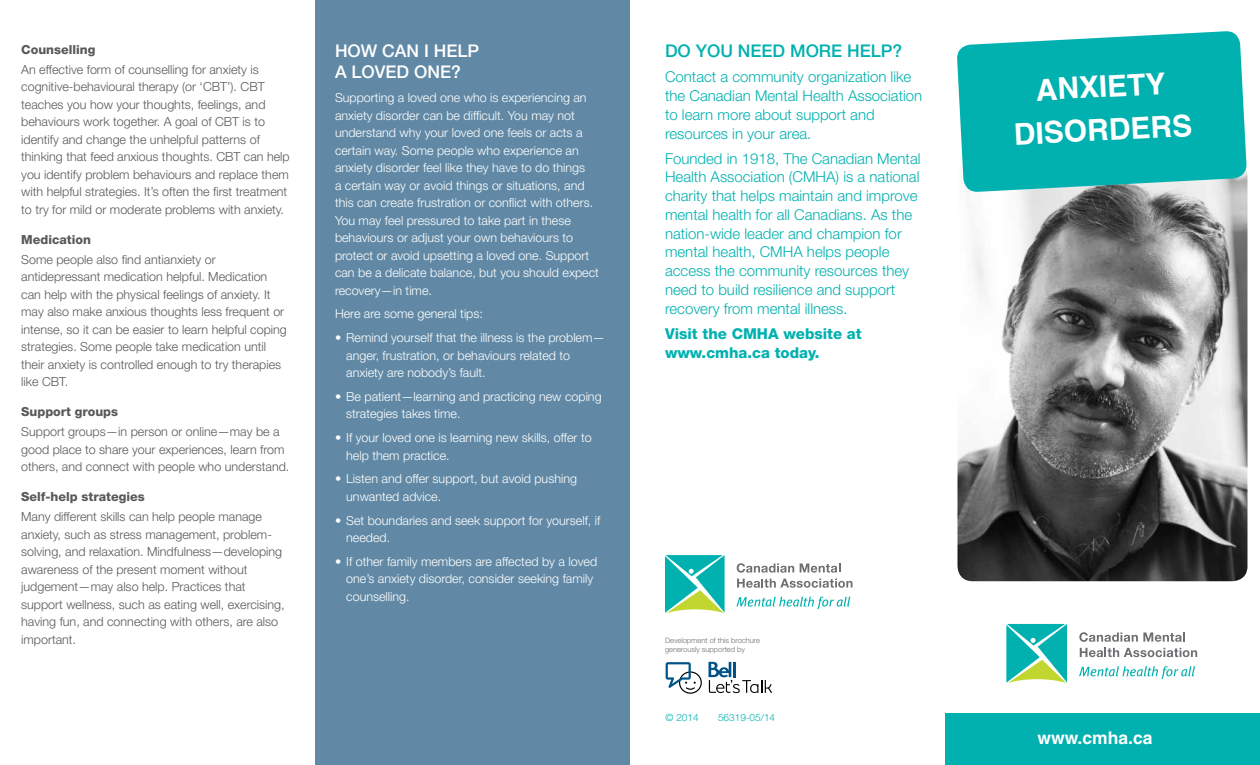
<style>
.page{position:relative;width:1260px;height:765px;background:#fff}
.page>*{position:absolute;margin:0;border:0;box-sizing:border-box;transform-origin:0 0}
.t1{font:700 30px/43px "Helvetica";color:#fff;text-align:center}
.t2{font:500 17.5px/21px "Helvetica Neue LT Std";color:#fff}
.t3{font:500 17.5px "Helvetica Neue LT Std";color:#00b1b0}
.t4{font:700 17.5px "Helvetica";color:#fff}
.t5{font:300 15px/18.8px "Helvetica Neue LT Std";color:#00b1b0}
.t6{font:800 15px/18.8px "Helvetica Neue LT Std";color:#00b1b0}
.t7{font:300 12.5px/17.5px "Helvetica Neue LT Std";color:#58595b}
.t8{font:300 12.5px/17.5px "Helvetica Neue LT Std";color:#fff}
.t9{font:800 12.5px "Helvetica Neue LT Std";color:#58595b}
.t10{font:300 10px "Helvetica Neue LT Std";color:#00b1b0}
.t11{font:300 7.5px/9px "Helvetica Neue LT Std";color:#6d6e71}
</style>
<div class="page">
<img style="left:958px;top:174px;width:290px;height:407px">
<svg style="left:957px;top:31px;width:290px;height:162px;background:#1ab7b6"></svg>
<svg style="left:665px;top:555px;width:60px;height:58px;background:#49c4ab"></svg>
<svg style="left:737px;top:563px;width:57px;height:10px"></svg>
<svg style="left:800px;top:563px;width:40px;height:10px"></svg>
<svg style="left:737px;top:579px;width:115px;height:9px"></svg>
<svg style="left:736px;top:596px;width:114px;height:13px"></svg>
<svg style="left:708px;top:662px;width:64px;height:31px"></svg>
<hr style="left:733px;top:662px;width:3px;height:15px;background:#005388">
<svg style="left:666px;top:662px;width:36px;height:32px"></svg>
<div style="left:945px;top:714px;width:315px;height:51px;background:#00b1b0"></div>
<svg style="left:1006px;top:624px;width:61px;height:59px;background:#49c4ab"></svg>
<svg style="left:1079px;top:632px;width:106px;height:10px"></svg>
<svg style="left:1080px;top:648px;width:117px;height:9px"></svg>
<svg style="left:1079px;top:666px;width:116px;height:13px"></svg>
<div style="left:315px;top:0;width:315px;height:765px;background:#6189a5"></div>
<p class="t9" style="left:21px;top:42px;width:76px">Counselling</p>
<p class="t7" style="left:21px;top:60px;width:270px">An effective form of counselling for anxiety is cognitive-behavioural therapy (or ‘CBT’). CBT teaches you how your thoughts, feelings, and behaviours work together. A goal of CBT is to identify and change the unhelpful patterns of thinking that feed anxious thoughts. CBT can help you identify problem behaviours and replace them with helpful strategies. It’s often the first treatment to try for mild or moderate problems with anxiety.</p>
<p class="t9" style="left:21px;top:232px;width:71px">Medication</p>
<p class="t7" style="left:21px;top:250px;width:267px">Some people also find antianxiety or antidepressant medication helpful. Medication can help with the physical feelings of anxiety. It may also make anxious thoughts less frequent or intense, so it can be easier to learn helpful coping strategies. Some people take medication until their anxiety is controlled enough to try therapies like CBT.</p>
<p class="t9" style="left:21px;top:405px;width:98px">Support groups</p>
<p class="t7" style="left:21px;top:423px;width:270px">Support groups—in person or online—may be a good place to share your experiences, learn from others, and connect with people who understand.</p>
<p class="t9" style="left:21px;top:490px;width:125px">Self-help strategies</p>
<p class="t7" style="left:21px;top:508px;width:265px">Many different skills can help people manage anxiety, such as stress management, problem&shy;solving, and relaxation. Mindfulness—developing awareness of the present moment without judgement—may also help. Practices that support wellness, such as eating well, exercising, having fun, and connecting with others, are also important.</p>
<h2 class="t2" style="left:335px;top:41px;width:146px">HOW CAN I HELP<br>A LOVED ONE?</h2>
<p class="t8" style="left:335px;top:89px;width:265px">Supporting a loved one who is experiencing an anxiety disorder can be difficult. You may not understand why your loved one feels or acts a certain way. Some people who experience an anxiety disorder feel like they have to do things<br>a certain way or avoid things or situations, and this can create frustration or conflict with others.<br>You may feel pressured to take part in these behaviours or adjust your own behaviours to protect or avoid upsetting a loved one. Support can be a delicate balance, but you should expect recovery—in time.</p>
<p class="t8" style="left:335px;top:305px;width:149px">Here are some general tips:</p>
<p class="t8" style="left:346px;top:329px;width:260px;text-indent:-11px">• Remind yourself that the illness is the problem— anger, frustration, or behaviours related to anxiety are nobody’s fault.</p>
<p class="t8" style="left:346px;top:388px;width:257px;text-indent:-11px">• Be patient—learning and practicing new coping strategies takes time.</p>
<p class="t8" style="left:346px;top:429px;width:247px;text-indent:-11px">• If your loved one is learning new skills, offer to help them practice.</p>
<p class="t8" style="left:346px;top:470px;width:232px;text-indent:-11px">• Listen and offer support, but avoid pushing unwanted advice.</p>
<p class="t8" style="left:346px;top:511px;width:256px;text-indent:-11px">• Set boundaries and seek support for yourself, if needed.</p>
<p class="t8" style="left:346px;top:553px;width:252px;text-indent:-11px">• If other family members are affected by a loved one’s anxiety disorder, consider seeking family counselling.</p>
<h2 class="t3" style="left:665px;top:41px;width:239px">DO YOU NEED MORE HELP?</h2>
<p class="t5" style="left:665px;top:67px;width:259px">Contact a community organization like the Canadian Mental Health Association to learn more about support and resources in your area.</p>
<p class="t5" style="left:665px;top:149px;width:257px">Founded in 1918, The Canadian Mental Health Association (CMHA) is a national charity that helps maintain and improve mental health for all Canadians. As the nation-wide leader and champion for mental health, CMHA helps people access the community resources they need to build resilience and support recovery from mental illness.</p>
<p class="t6" style="left:665px;top:324px;width:198px">Visit the CMHA website at www.cmha.ca today.</p>
<p class="t11" style="left:665px;top:635px;width:97px">Development of this brochure generously supported by</p>
<p class="t10" style="left:666px;top:711px;width:35px">© 2014</p>
<p class="t10" style="left:718px;top:711px;width:59px">56319-05/14</p>
<h1 class="t1" style="left:1011px;top:69px;width:180px;rotate:-3deg">anxiety disorders</h1>
<h2 class="t4" style="left:1038px;top:727px;width:117px">www.cmha.ca</h2>
</div>
